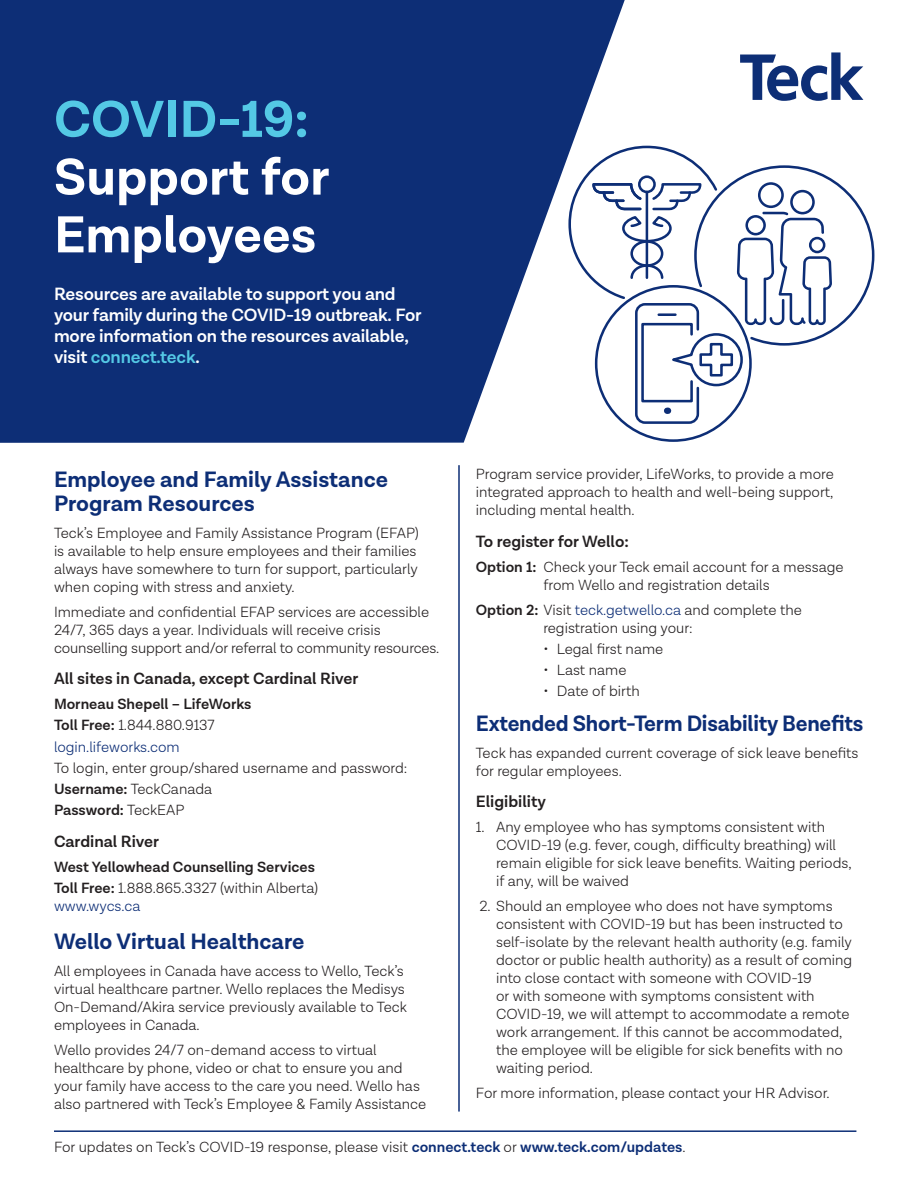
<style>
.page{position:relative;width:918px;height:1188px;background:#fff}
.page>*{position:absolute;margin:0;border:0;box-sizing:border-box;transform-origin:0 0}
.H1_reverse{font:700 52.5px/57.8px "Lota Grotesque";color:#fff}
.H1_reverse-2{font:700 52.5px "Lota Grotesque";color:#54c9e5}
.t1{font:700 22.5px/24.8px "Lota Grotesque";letter-spacing:-.005em;color:#0d2e76}
.t2{font:700 22.5px "Lota Grotesque";letter-spacing:-.005em;color:#0d2e76;scale:.96 1}
.intro{font:600 18px/21px "Lota Grotesque";letter-spacing:-.01em;color:#fff}
.t3{font:600 16.5px "Lota Grotesque";color:#231f20}
.body{font:300 15px/18px "Lota Grotesque";color:#231f20}
.body-2{font:600 15px "Lota Grotesque";color:#231f20}
.body-3{font:300 15px "Lota Grotesque";color:#0d2e76}
.s1{color:#54c9e5}
.s2{font-weight:600}
.s3{font-weight:300}
.s4{color:#0d2e76}
.s5{font-weight:600;color:#0d2e76}
</style>
<div class="page">
<svg style="left:0;top:0;width:625px;height:443px;background:#1f3e80"></svg>
<hr style="left:54px;top:1130px;width:802px;height:2px;background:#0d2e76">
<hr style="left:458px;top:465px;width:2px;height:647px;background:#0d2e76">
<div style="left:635px;top:303px;width:64px;height:121px;border:3px solid #0d2e76;border-radius:9px"></div>
<svg style="left:568px;top:146px;width:306px;height:268px"></svg>
<svg style="left:740px;top:52px;width:123px;height:49px"></svg>
<p class="H1_reverse-2" style="left:54px;top:89px;width:256px">COVID-19:</p>
<p class="H1_reverse" style="left:54px;top:150px;width:277px">Support for<br>Employees</p>
<p class="intro" style="left:54px;top:284px;width:369px">Resources are available to support you and your family during the COVID-19 outbreak. For more information on the resources available, visit <span class="s1">connect.teck</span>.</p>
<h2 class="t1" style="left:54px;top:467px;width:336px">Employee and Family Assistance<br>Program Resources</h2>
<p class="body" style="left:54px;top:524px;width:366px">Teck’s Employee and Family Assistance Program (EFAP) is available to help ensure employees and their families always have somewhere to turn for support, particularly when coping with stress and anxiety.</p>
<p class="body" style="left:54px;top:603px;width:387px">Immediate and confidential EFAP services are accessible<br>24/7, 365 days a year. Individuals will receive crisis counselling support and/or referral to community resources.</p>
<h3 class="t3" style="left:54px;top:669px;width:306px">All sites in Canada, except Cardinal River</h3>
<p class="body-2" style="left:54px;top:695px;width:199px">Morneau Shepell – LifeWorks</p>
<p class="body" style="left:54px;top:717px;width:162px"><span class="s2">Toll Free:</span> 1.844.880.9137</p>
<p class="body-3" style="left:54px;top:738px;width:127px">login.lifeworks.com</p>
<p class="body" style="left:54px;top:759px;width:355px">To login, enter group/shared username and password:</p>
<p class="body" style="left:54px;top:780px;width:160px"><span class="s2">Username:</span> TeckCanada</p>
<p class="body-2" style="left:54px;top:802px;width:132px">Password: <span class="s3">TeckEAP</span></p>
<h3 class="t3" style="left:54px;top:832px;width:107px">Cardinal River</h3>
<p class="body-2" style="left:54px;top:858px;width:262px">West Yellowhead Counselling Services</p>
<p class="body" style="left:54px;top:879px;width:266px"><span class="s2">Toll Free:</span> 1.888.865.3327 (within Alberta) <span class="s4">www.wycs.ca</span></p>
<h2 class="t1" style="left:54px;top:930px;width:252px">Wello Virtual Healthcare</h2>
<p class="body" style="left:54px;top:962px;width:354px">All employees in Canada have access to Wello, Teck’s virtual healthcare partner. Wello replaces the Medisys On-Demand/Akira service previously available to Teck employees in Canada.</p>
<p class="body" style="left:54px;top:1041px;width:374px">Wello provides 24/7 on-demand access to virtual healthcare by phone, video or chat to ensure you and your family have access to the care you need. Wello has also partnered with Teck’s Employee &amp; Family Assistance</p>
<p class="body" style="left:476px;top:466px;width:359px;text-align:justify">Program service provider, LifeWorks, to provide a more integrated approach to health and well-being support, including mental health.</p>
<h3 class="t3" style="left:476px;top:532px;width:155px">To register for Wello:</h3>
<p class="body" style="left:476px;top:558px;width:369px;text-align:center"><span class="s2">Option 1:</span> Check your Teck email account for a message from Wello and registration details</p>
<p class="body" style="left:543px;top:601px;width:260px;text-indent:-68px"><span class="s2">Option 2:</span> Visit <span class="s4">teck.getwello.ca</span> and complete the registration using your:</p>
<p class="body" style="left:543px;top:640px;width:121px">• Legal first name</p>
<p class="body" style="left:543px;top:661px;width:85px">• Last name</p>
<p class="body" style="left:543px;top:682px;width:98px">• Date of birth</p>
<h2 class="t2" style="left:476px;top:711px;width:405px">Extended Short-Term Disability Benefits</h2>
<p class="body" style="left:476px;top:744px;width:384px">Teck has expanded current coverage of sick leave benefits for regular employees.</p>
<h3 class="t3" style="left:476px;top:792px;width:72px">Eligibility</h3>
<p class="body" style="left:496px;top:818px;width:357px;text-indent:-20px">1. Any employee who has symptoms consistent with COVID-19 (e.g. fever, cough, difficulty breathing) will remain eligible for sick leave benefits. Waiting periods, if any, will be waived</p>
<p class="body" style="left:496px;top:897px;width:358px;text-indent:-17px">2. Should an employee who does not have symptoms consistent with COVID-19 but has been instructed to self-isolate by the relevant health authority (e.g. family doctor or public health authority) as a result of coming into close contact with someone with COVID-19<br>or with someone with symptoms consistent with COVID-19, we will attempt to accommodate a remote work arrangement. If this cannot be accommodated, the employee will be eligible for sick benefits with no waiting period.</p>
<p class="body" style="left:476px;top:1084px;width:355px">For more information, please contact your HR Advisor.</p>
<p class="body" style="left:54px;top:1138px;width:633px">For updates on Teck’s COVID-19 response, please visit <span class="s5">connect.teck</span> or <span class="s5">www.teck.com/updates</span>.</p>
</div>
